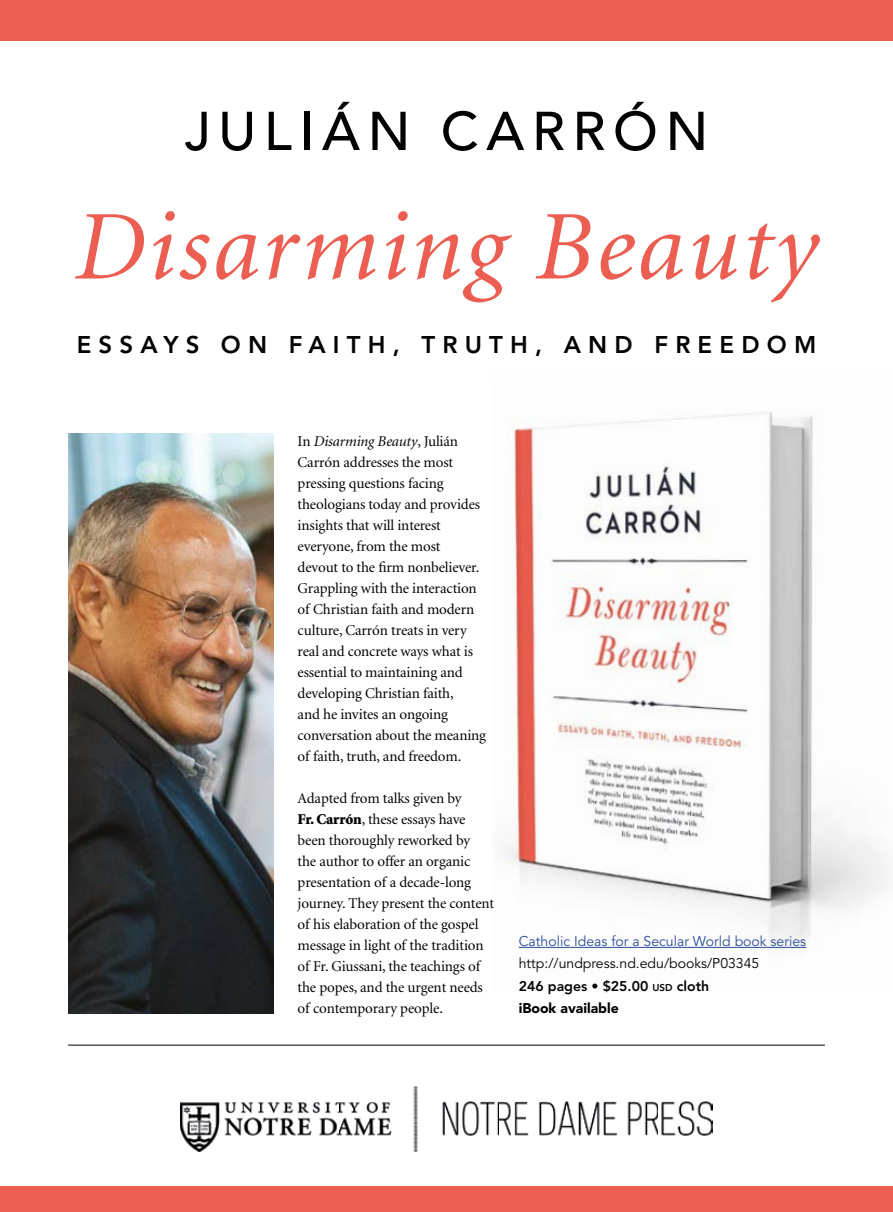
<style>
.page{position:relative;width:893px;height:1212px;background:#fff}
.page>*{position:absolute;margin:0;border:0;box-sizing:border-box;transform-origin:0 0}
.t1{font:italic 98.85px "Minion";letter-spacing:.03em;color:#ec5e51}
.t2{font:500 54px "Avenir LT Std";letter-spacing:.14em;color:#010202}
.t3{font:800 24px "Avenir LT Std";letter-spacing:.3em;color:#010202}
.t4{font:15px/21px "Minion";letter-spacing:-.01em;color:#010202}
.t5{font:14.1px/22.5px "Avenir LT Std";color:#010202}
.t6{font:14.1px "Avenir LT Std";color:#2a4b9b}
.s1{font-style:italic}
.s2{font-weight:900}
.s3{font-weight:800}
.s4{font-weight:800;font-size:9.75px}
.s5{font-weight:900;color:#000}
</style>
<div class="page">
<img style="left:68px;top:434px;width:206px;height:580px">
<img style="left:504px;top:412px;width:382px;height:536px">
<img style="left:180px;top:1086px;width:532px;height:65px">
<hr style="left:519px;top:947px;width:287px;height:1px;background:#2a4b9b">
<hr style="left:68px;top:1045px;width:757px;height:1px;background:#000">
<div style="left:0;top:0;width:893px;height:40px;background:#ec5e51"></div>
<div style="left:0;top:1186px;width:893px;height:26px;background:#ec5e51"></div>
<h2 class="t2" style="left:185px;top:100px;width:525px">JULIÁN CARRÓN</h2>
<h1 class="t1" style="left:75px;top:198px;width:745px">Disarming Beauty</h1>
<h3 class="t3" style="left:77px;top:331px;width:741px">ESSAYS ON FAITH, TRUTH, AND FREEDOM</h3>
<p class="t4" style="left:298px;top:431px;width:190px">In <span class="s1">Disarming Beauty</span>, Julián<br>Carrón addresses the most pressing questions facing theologians today and provides insights that will interest everyone, from the most<br>devout to the firm nonbeliever.<br>Grappling with the interaction of Christian faith and modern culture, Carrón treats in very real and concrete ways what is essential to maintaining and developing Christian faith,<br>and he invites an ongoing conversation about the meaning of faith, truth, and freedom.</p>
<p class="t4" style="left:298px;top:788px;width:198px">Adapted from talks given by<br><span class="s2">Fr. Carrón</span>, these essays have been thoroughly reworked by<br>the author to offer an organic presentation of a decade-long journey. They present the content of his elaboration of the gospel message in light of the tradition of Fr. Giussani, the teachings of the popes, and the urgent needs of contemporary people.</p>
<p class="t6" style="left:519px;top:933px;width:289px">Catholic Ideas for a Secular World book series</p>
<p class="t5" style="left:519px;top:953px;width:242px">http://undpress.nd.edu/books/P03345<br><span class="s3">246 pages • $25.00</span> <span class="s4">USD</span> <span class="s3">cloth<br></span><span class="s5">iBook available</span></p>
</div>
